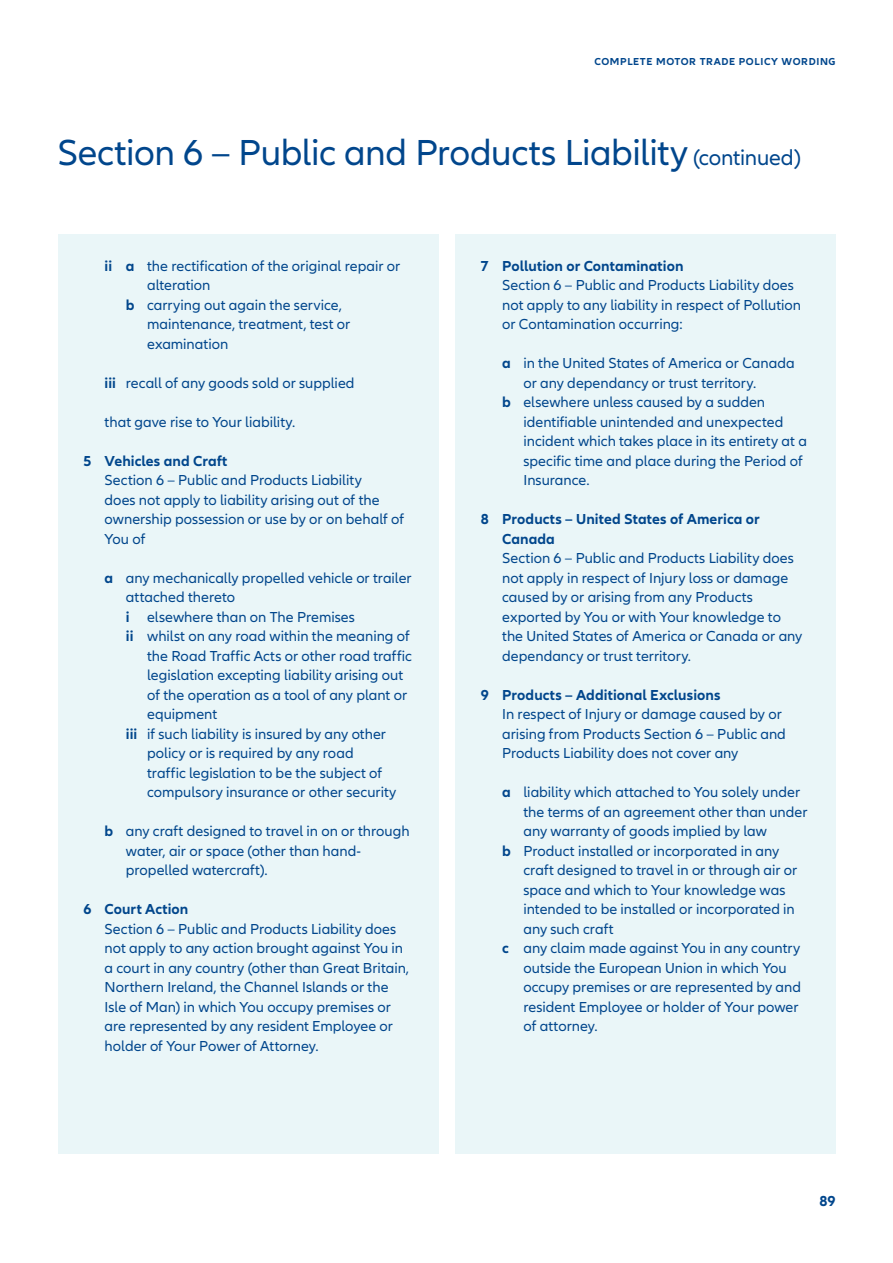
<style>
.page{position:relative;width:893px;height:1263px;background:#fff}
.page>*{position:absolute;margin:0;border:0;box-sizing:border-box;transform-origin:0 0}
.t1{font:37.5px "Allianz Neo";letter-spacing:-.01em;color:#01468c}
.Copy_10_13pt{font:15px/19.5px "Allianz Neo";color:#01468c}
.Copy_10_13pt-2{font:700 15px/19.5px "Allianz Neo";letter-spacing:.005em;color:#01468c}
.t2{font:700 10.5px "Allianz Neo";letter-spacing:.06em;color:#01468c}
.s1{font-size:22.5px}
.s2{font-weight:700}
</style>
<div class="page">
<div style="left:455px;top:234px;width:381px;height:919px;background:#eaf6f8"></div>
<div style="left:58px;top:234px;width:380px;height:919px;background:#eaf6f8"></div>
<p class="t2" style="left:594px;top:56px;width:243px">COMPLETE MOTOR TRADE POLICY WORDING</p>
<p class="t1" style="left:57px;top:132px;width:745px">Section 6 – Public and Products Liability <span class="s1">(continued)</span></p>
<p class="Copy_10_13pt" style="left:147px;top:256px;width:255px;text-indent:-43px"><span class="s2">ii a</span> the rectification of the original repair or alteration</p>
<p class="Copy_10_13pt" style="left:147px;top:295px;width:205px;text-indent:-21px"><span class="s2">b</span> carrying out again the service, maintenance, treatment, test or examination</p>
<p class="Copy_10_13pt" style="left:105px;top:373px;width:251px"><span class="s2">iii</span> recall of any goods sold or supplied</p>
<p class="Copy_10_13pt" style="left:105px;top:412px;width:192px">that gave rise to Your liability.</p>
<p class="Copy_10_13pt-2" style="left:83px;top:451px;width:146px">5 Vehicles and Craft</p>
<p class="Copy_10_13pt" style="left:105px;top:471px;width:301px">Section 6 – Public and Products Liability<br>does not apply to liability arising out of the ownership possession or use by or on behalf of You of</p>
<p class="Copy_10_13pt" style="left:126px;top:568px;width:287px;text-indent:-21px"><span class="s2">a</span> any mechanically propelled vehicle or trailer attached thereto</p>
<p class="Copy_10_13pt" style="left:126px;top:607px;width:231px"><span class="s2">i</span> elsewhere than on The Premises</p>
<p class="Copy_10_13pt" style="left:147px;top:627px;width:266px;text-indent:-21px"><span class="s2">ii</span> whilst on any road within the meaning of the Road Traffic Acts or other road traffic legislation excepting liability arising out of the operation as a tool of any plant or equipment</p>
<p class="Copy_10_13pt" style="left:147px;top:724px;width:251px;text-indent:-21px"><span class="s2">iii</span> if such liability is insured by any other policy or is required by any road<br>traffic legislation to be the subject of compulsory insurance or other security</p>
<p class="Copy_10_13pt" style="left:126px;top:822px;width:285px;text-indent:-21px"><span class="s2">b</span> any craft designed to travel in on or through water, air or space (other than hand&shy;propelled watercraft).</p>
<p class="Copy_10_13pt-2" style="left:83px;top:900px;width:107px">6 Court Action</p>
<p class="Copy_10_13pt" style="left:105px;top:919px;width:306px">Section 6 – Public and Products Liability does not apply to any action brought against You in a court in any country (other than Great Britain, Northern Ireland, the Channel Islands or the Isle of Man) in which You occupy premises or are represented by any resident Employee or holder of Your Power of Attorney.</p>
<p class="Copy_10_13pt-2" style="left:481px;top:256px;width:204px">7 Pollution or Contamination</p>
<p class="Copy_10_13pt" style="left:502px;top:276px;width:300px">Section 6 – Public and Products Liability does not apply to any liability in respect of Pollution or Contamination occurring:</p>
<p class="Copy_10_13pt" style="left:523px;top:354px;width:273px;text-indent:-21px"><span class="s2">a</span> in the United States of America or Canada or any dependancy or trust territory.</p>
<p class="Copy_10_13pt" style="left:523px;top:393px;width:285px;text-indent:-21px"><span class="s2">b</span> elsewhere unless caused by a sudden identifiable unintended and unexpected incident which takes place in its entirety at a specific time and place during the Period of Insurance.</p>
<p class="Copy_10_13pt-2" style="left:502px;top:510px;width:259px;text-indent:-21px">8 Products – United States of America or<br>Canada</p>
<p class="Copy_10_13pt" style="left:502px;top:549px;width:302px">Section 6 – Public and Products Liability does not apply in respect of Injury loss or damage caused by or arising from any Products exported by You or with Your knowledge to the United States of America or Canada or any dependancy or trust territory.</p>
<p class="Copy_10_13pt-2" style="left:481px;top:685px;width:241px">9 Products – Additional Exclusions</p>
<p class="Copy_10_13pt" style="left:502px;top:705px;width:285px">In respect of Injury or damage caused by or arising from Products Section 6 – Public and<br>Products Liability does not cover any</p>
<p class="Copy_10_13pt" style="left:523px;top:783px;width:286px;text-indent:-21px"><span class="s2">a</span> liability which attached to You solely under the terms of an agreement other than under any warranty of goods implied by law</p>
<p class="Copy_10_13pt" style="left:523px;top:841px;width:275px;text-indent:-21px"><span class="s2">b</span> Product installed or incorporated in any craft designed to travel in or through air or space and which to Your knowledge was intended to be installed or incorporated in any such craft</p>
<p class="Copy_10_13pt" style="left:523px;top:939px;width:279px;text-indent:-21px"><span class="s2">c</span> any claim made against You in any country outside the European Union in which You occupy premises or are represented by and resident Employee or holder of Your power of attorney.</p>
<p class="Copy_10_13pt-2" style="left:819px;top:1192px;width:18px">89</p>
</div>
